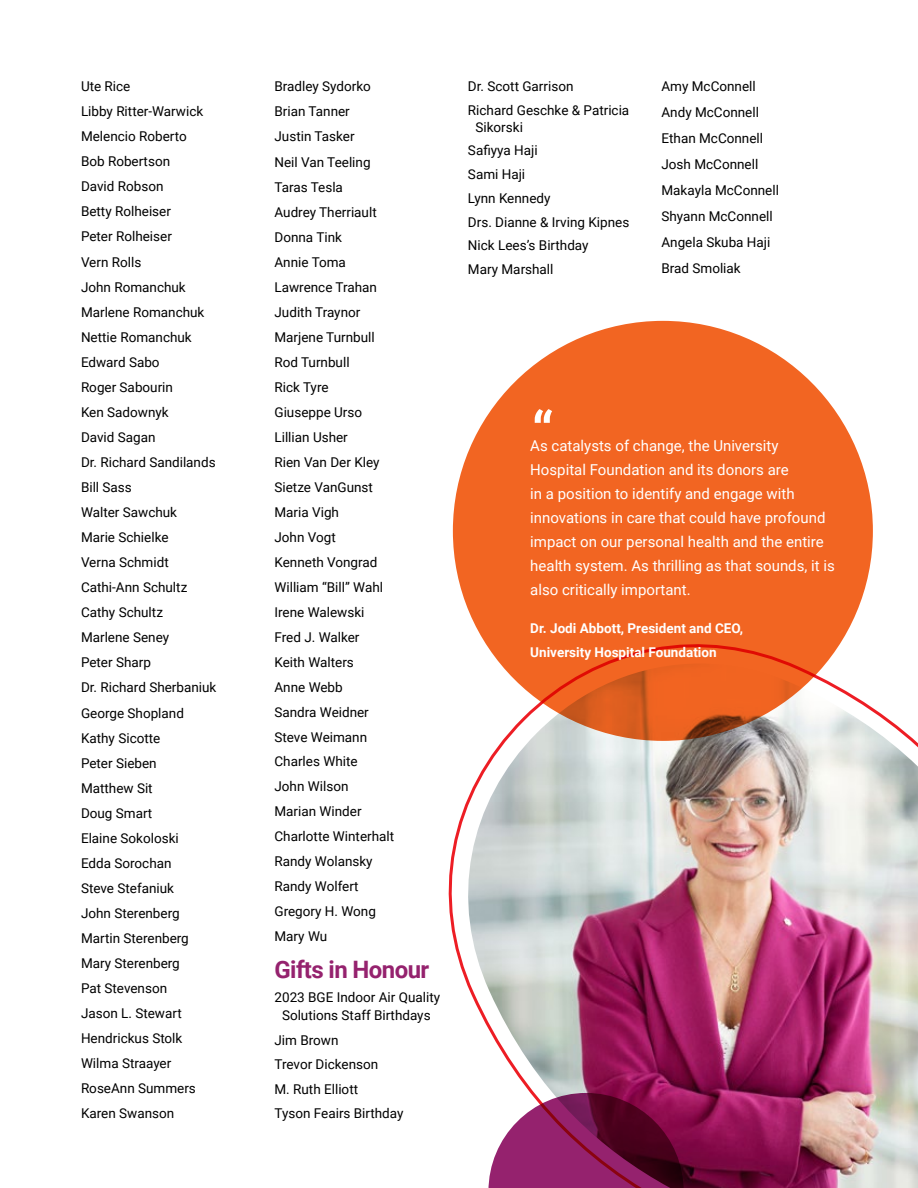
<style>
.page{position:relative;width:918px;height:1188px;background:#fff}
.page>*{position:absolute;margin:0;border:0;box-sizing:border-box;transform-origin:0 0}
.t1{font:700 54px "Roboto";color:#fff}
.t2{font:700 24px "Roboto";letter-spacing:-.025em;color:#95226e}
.t3{font:15px/24px "Roboto";color:#fff}
.t4{font:13.5px/25px "Roboto";color:#000}
.t5{font:700 13.5px/24px "Roboto";color:#fff}
</style>
<div class="page">
<img style="left:450px;top:664px;width:468px;height:524px">
<div style="left:453px;top:321px;width:420px;height:420px;background:#f26522;border-radius:50%"></div>
<svg style="left:488px;top:1093px;width:196px;height:95px;background:#8b3063"></svg>
<p class="t4" style="left:81px;top:75px;width:137px">Ute Rice<br>Libby Ritter-Warwick<br>Melencio Roberto<br>Bob Robertson<br>David Robson<br>Betty Rolheiser<br>Peter Rolheiser<br>Vern Rolls<br>John Romanchuk<br>Marlene Romanchuk<br>Nettie Romanchuk<br>Edward Sabo<br>Roger Sabourin<br>Ken Sadownyk<br>David Sagan<br>Dr. Richard Sandilands<br>Bill Sass<br>Walter Sawchuk<br>Marie Schielke<br>Verna Schmidt<br>Cathi-Ann Schultz<br>Cathy Schultz<br>Marlene Seney<br>Peter Sharp<br>Dr. Richard Sherbaniuk<br>George Shopland<br>Kathy Sicotte<br>Peter Sieben<br>Matthew Sit<br>Doug Smart<br>Elaine Sokoloski<br>Edda Sorochan<br>Steve Stefaniuk<br>John Sterenberg<br>Martin Sterenberg<br>Mary Sterenberg<br>Pat Stevenson<br>Jason L. Stewart<br>Hendrickus Stolk<br>Wilma Straayer<br>RoseAnn Summers<br>Karen Swanson</p>
<p class="t4" style="left:274px;top:75px;width:121px">Bradley Sydorko<br>Brian Tanner<br>Justin Tasker<br>Neil Van Teeling<br>Taras Tesla<br>Audrey Therriault<br>Donna Tink<br>Annie Toma<br>Lawrence Trahan<br>Judith Traynor<br>Marjene Turnbull<br>Rod Turnbull<br>Rick Tyre<br>Giuseppe Urso<br>Lillian Usher<br>Rien Van Der Kley<br>Sietze VanGunst<br>Maria Vigh<br>John Vogt<br>Kenneth Vongrad<br>William “Bill” Wahl<br>Irene Walewski<br>Fred J. Walker<br>Keith Walters<br>Anne Webb<br>Sandra Weidner<br>Steve Weimann<br>Charles White<br>John Wilson<br>Marian Winder<br>Charlotte Winterhalt<br>Randy Wolansky<br>Randy Wolfert<br>Gregory H. Wong<br>Mary Wu</p>
<h2 class="t2" style="left:274px;top:958px;width:156px">Gifts in Honour</h2>
<p class="t4" style="left:274px;top:989px;width:167px;line-height:17.9px;text-align:center">2023 BGE Indoor Air Quality<br>Solutions Staff Birthdays</p>
<p class="t4" style="left:274px;top:1029px;width:131px;line-height:24.3px">Jim Brown<br>Trevor Dickenson<br>M. Ruth Elliott<br>Tyson Feairs Birthday</p>
<p class="t4" style="left:468px;top:75px;width:163px;line-height:23.7px">Dr. Scott Garrison<br>Richard Geschke &amp; Patricia</p>
<p class="t4" style="left:468px;top:116px;width:163px;line-height:23.7px;text-indent:8px">Sikorski<br>Safiyya Haji<br>Sami Haji<br>Lynn Kennedy<br>Drs. Dianne &amp; Irving Kipnes<br>Nick Lees’s Birthday<br>Mary Marshall</p>
<p class="t4" style="left:661px;top:74px;width:119px;line-height:26px">Amy McConnell<br>Andy McConnell<br>Ethan McConnell<br>Josh McConnell<br>Makayla McConnell<br>Shyann McConnell<br>Angela Skuba Haji<br>Brad Smoliak</p>
<h1 class="t1" style="left:532px;top:406px;width:23px">“</h1>
<p class="t3" style="left:530px;top:435px;width:306px">As catalysts of change, the University Hospital Foundation and its donors are<br>in a position to identify and engage with innovations in care that could have profound impact on our personal health and the entire health system. As thrilling as that sounds, it is also critically important.</p>
<p class="t5" style="left:530px;top:617px;width:214px">Dr. Jodi Abbott, President and CEO,<br>University Hospital Foundation</p>
</div>
